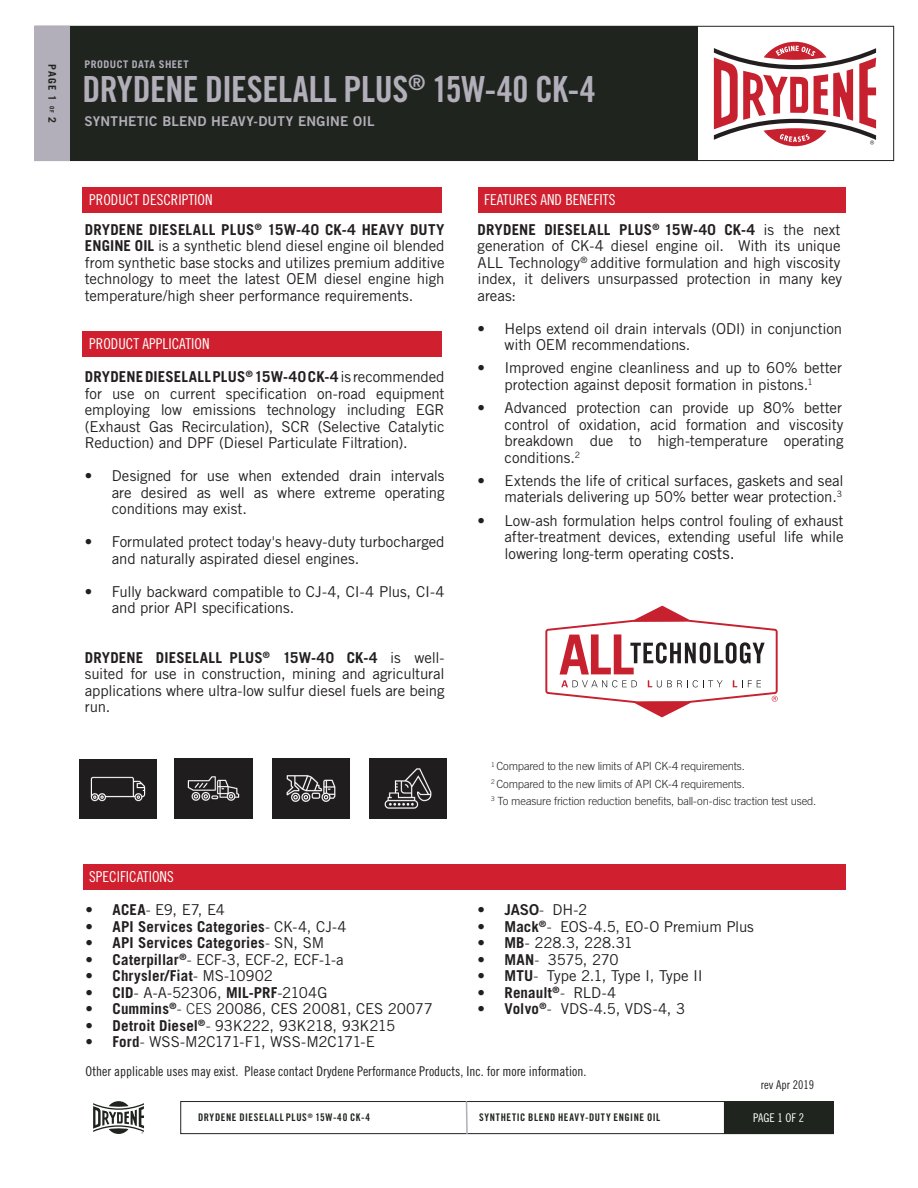
<style>
.page{position:relative;width:918px;height:1188px;background:#fff}
.page>*{position:absolute;margin:0;border:0;box-sizing:border-box;transform-origin:0 0}
.t1{font:36px "Trade Gothic LT Std Bd Cn 20";letter-spacing:-.01em;color:#b2aeba}
.t2{font:15px/16.5px "Trade Gothic LT Std";letter-spacing:-.01em;color:#231f20;text-align:justify}
.t3{font:700 15px "Trade Gothic LT Std";letter-spacing:.01em;color:#231f20}
.t4{font:15px "Trade Gothic LT Std Cn 18";color:#fff}
.t5{font:15px "Trade Gothic LT Std Bd 2";color:#231f20}
.t6{font:13.5px "Trade Gothic LT Std Cn 18";color:#231f20}
.t7{font:13.5px "Trade Gothic LT Std Bd 2";letter-spacing:.015em;color:#b2aeba}
.t8{font:12px "Trade Gothic LT Std Cn 18";color:#231f20}
.t9{font:12px "Trade Gothic LT Std Cn 18";color:#fff}
.t10{font:300 11.25px/17.2px "Trade Gothic LT Std";letter-spacing:-.015em;color:#1f251e}
.t11{font:10.5px "Trade Gothic LT Std Bd Cn 20";letter-spacing:.06em;color:#1f251e}
.t12{font:700 10.5px "Trade Gothic LT Std";letter-spacing:.045em;color:#b2aeba}
.t13{font:700 10.5px "Trade Gothic LT Std";letter-spacing:.07em;color:#fff}
.t14{font:700 10.5px "Trade Gothic LT Std";color:#1f251e}
.s1{font-size:6px}
.s2{font-weight:700}
.s3{font-size:16.5px}
.s4{font-weight:300}
.s5{font-weight:400}
.s6{font-family:"Trade Gothic LT Std";font-weight:300}
.s7{font-family:"Trade Gothic LT Std"}
</style>
<div class="page">
<svg style="left:289px;top:818px;width:46px;height:1px"></svg>
<div style="left:180px;top:1101px;width:654px;height:33px;border:1px solid #1f251e"></div>
<svg style="left:93px;top:1101px;width:51px;height:33px"></svg>
<div style="left:35px;top:26px;width:859px;height:135px;background:#fff;border:1px solid #1f251e"></div>
<div style="left:70px;top:26px;width:628px;height:135px;background:#1f251e"></div>
<div style="left:34px;top:26px;width:36px;height:135px;background:#b2aeba"></div>
<div style="left:724px;top:1101px;width:110px;height:33px;background:#1f251e"></div>
<div style="left:83px;top:187px;width:359px;height:26px;background:#d0202f"></div>
<div style="left:478px;top:187px;width:367px;height:26px;background:#d0202f"></div>
<div style="left:83px;top:331px;width:359px;height:25px;background:#d0202f"></div>
<div style="left:83px;top:864px;width:762px;height:26px;background:#d0202f"></div>
<svg style="left:465px;top:1101px;width:4px;height:34px"></svg>
<img style="left:79px;top:759px;width:78px;height:60px">
<img style="left:175px;top:759px;width:78px;height:59px">
<img style="left:272px;top:759px;width:78px;height:59px">
<img style="left:369px;top:759px;width:78px;height:59px">
<svg style="left:714px;top:42px;width:162px;height:104px"></svg>
<svg style="left:545px;top:606px;width:233px;height:111px"></svg>
<p class="t14" style="left:59px;top:64px;width:61px;rotate:90deg">PAGE 1 <span class="s1">OF</span> 2</p>
<p class="t12" style="left:85px;top:57px;width:106px">PRODUCT DATA SHEET</p>
<h1 class="t1" style="left:83px;top:67px;width:515px">DRYDENE DIESELALL PLUS<sup>®</sup> 15W-40 CK-4</h1>
<p class="t7" style="left:85px;top:113px;width:291px">SYNTHETIC BLEND HEAVY-DUTY ENGINE OIL</p>
<p class="t4" style="left:89px;top:191px;width:125px">PRODUCT DESCRIPTION</p>
<p class="t4" style="left:484px;top:191px;width:133px">FEATURES AND BENEFITS</p>
<p class="t2" style="left:85px;top:221px;width:361px"><span class="s2">DRYDENE DIESELALL PLUS</span><sup>®</sup> <span class="s2">15W-40 CK-4 HEAVY DUTY ENGINE OIL</span> is a synthetic blend diesel engine oil blended from synthetic base stocks and utilizes premium additive technology to meet the latest OEM diesel engine high temperature/high sheer performance requirements.</p>
<p class="t2" style="left:478px;top:221px;width:366px"><span class="s2">DRYDENE DIESELALL PLUS</span><sup>®</sup> <span class="s2">15W-40 CK-4</span> is the next generation of CK-4 diesel engine oil. With its unique ALL Technology<sup>®</sup> additive formulation and high viscosity index, it delivers unsurpassed protection in many key areas:</p>
<p class="t2" style="left:505px;top:320px;width:339px;text-indent:-27px">• Helps extend oil drain intervals (ODI) in conjunction with OEM recommendations.</p>
<p class="t2" style="left:478px;top:360px;width:366px;text-align:center">• Improved engine cleanliness and up to 60% better protection against deposit formation in pistons.<sup>1</sup></p>
<p class="t2" style="left:505px;top:399px;width:341px;text-indent:-27px">• Advanced protection can provide up 80% better control of oxidation, acid formation and viscosity breakdown due to high-temperature operating conditions.<sup>2</sup></p>
<p class="t2" style="left:478px;top:472px;width:368px;text-align:right">• Extends the life of critical surfaces, gaskets and seal materials delivering up 50% better wear protection.<sup>3</sup></p>
<p class="t2" style="left:505px;top:512px;width:341px;text-indent:-27px">• Low-ash formulation helps control fouling of exhaust after-treatment devices, extending useful life while lowering long-term operating <span class="s3">costs.</span></p>
<p class="t4" style="left:89px;top:335px;width:122px">PRODUCT APPLICATION</p>
<p class="t2" style="left:85px;top:368px;width:361px"><span class="s2">DRYDENE DIESELALLPLUS</span><sup>®</sup> <span class="s2">15W-40 CK-4</span>is recommended for use on current specification on-road equipment employing low emissions technology including EGR (Exhaust Gas Recirculation), SCR (Selective Catalytic Reduction) and DPF (Diesel Particulate Filtration).</p>
<p class="t2" style="left:112px;top:467px;width:334px;text-indent:-27px">• Designed for use when extended drain intervals are desired as well as where extreme operating conditions may exist.</p>
<p class="t2" style="left:112px;top:533px;width:334px;text-indent:-27px">• Formulated protect today's heavy-duty turbocharged and naturally aspirated diesel engines.</p>
<p class="t2" style="left:112px;top:583px;width:334px;text-indent:-27px">• Fully backward compatible to CJ-4, CI-4 Plus, CI-4 and prior API specifications.</p>
<p class="t2" style="left:85px;top:649px;width:361px"><span class="s2">DRYDENE DIESELALL PLUS</span><sup>®</sup> <span class="s2">15W-40 CK-4</span> is well&shy;suited for use in construction, mining and agricultural applications where ultra-low sulfur diesel fuels are being run.</p>
<p class="t4" style="left:89px;top:868px;width:86px">SPECIFICATIONS</p>
<p class="t2" style="left:86px;top:902px;width:141px"><span class="s2">• ACEA</span><span class="s4">-</span> E9, E7, E4</p>
<p class="t3" style="left:86px;top:917px;width:263px">• API Services Categories<span class="s4">-</span> <span class="s5">CK-4, CJ-4</span></p>
<p class="t3" style="left:86px;top:934px;width:240px">• API Services Categories<span class="s4">-</span> <span class="s5">SN, SM</span></p>
<p class="t2" style="left:86px;top:951px;width:260px"><span class="s2">• Caterpillar</span><sup>®</sup><span class="s4">-</span> ECF-3, ECF-2, ECF-1-a</p>
<p class="t3" style="left:86px;top:967px;width:189px">• Chrysler/Fiat<span class="s5">- MS-10902</span></p>
<p class="t2" style="left:86px;top:984px;width:243px"><span class="s2">• CID</span>- A-A-52306, <span class="s2">MIL-PRF</span>-2104G</p>
<p class="t2" style="left:86px;top:1001px;width:349px"><span class="s2">• Cummins</span><sup>®</sup><span class="s4">- CES</span> 20086, CES 20081, CES 20077</p>
<p class="t2" style="left:86px;top:1017px;width:311px"><span class="s2">• Detroit Diesel</span><sup>®</sup><span class="s4">-</span> 93K222, 93K218, 93K215</p>
<p class="t2" style="left:86px;top:1034px;width:291px"><span class="s2">• Ford</span><span class="s4">-</span> WSS-M2C171-F1, WSS-M2C171-E</p>
<p class="t10" style="left:491px;top:758px;width:327px"><sup>1</sup> Compared to the new limits of API CK-4 requirements.<br><sup>2</sup> Compared to the new limits of API CK-4 requirements.<br><sup>3</sup> To measure friction reduction benefits, ball-on-disc traction test used.</p>
<p class="t5" style="left:478px;top:901px;width:111px">• JASO<span class="s6">-</span> <span class="s7">DH-2</span></p>
<p class="t2" style="left:478px;top:918px;width:278px"><span class="s2">• Mack</span><sup>®</sup><span class="s4">-</span> EOS-4.5, EO-O Premium Plus</p>
<p class="t2" style="left:478px;top:935px;width:157px"><span class="s2">• MB</span>- 228.3, 228.31</p>
<p class="t2" style="left:478px;top:951px;width:142px"><span class="s2">• MAN</span><span class="s4">-</span> 3575, 270</p>
<p class="t2" style="left:478px;top:968px;width:227px"><span class="s2">• MTU</span><span class="s4">-</span> Type 2.1, Type I, Type II</p>
<p class="t3" style="left:478px;top:983px;width:140px">• Renault<sup>®</sup><span class="s4">-</span> <span class="s5">RLD-4</span></p>
<p class="t2" style="left:478px;top:1001px;width:209px"><span class="s2">• Volvo</span><sup>®</sup><span class="s4">-</span> VDS-4.5, VDS-4, 3</p>
<p class="t6" style="left:86px;top:1063px;width:502px">Other applicable uses may exist. Please contact Drydene Performance Products, Inc. for more information.</p>
<p class="t8" style="left:761px;top:1077px;width:55px">rev Apr 2019</p>
<p class="t11" style="left:198px;top:1111px;width:174px">DRYDENE DIESELALLPLUS<sup>®</sup> 15W-40 CK-4</p>
<p class="t13" style="left:759px;top:1111px;width:61px">PAGE 1 OF 3</p>
<p class="t9" style="left:753px;top:1111px;width:53px">PAGE 1 OF 2</p>
<p class="t11" style="left:479px;top:1111px;width:182px">SYNTHETIC BLEND HEAVY-DUTY ENGINE OIL</p>
</div>
